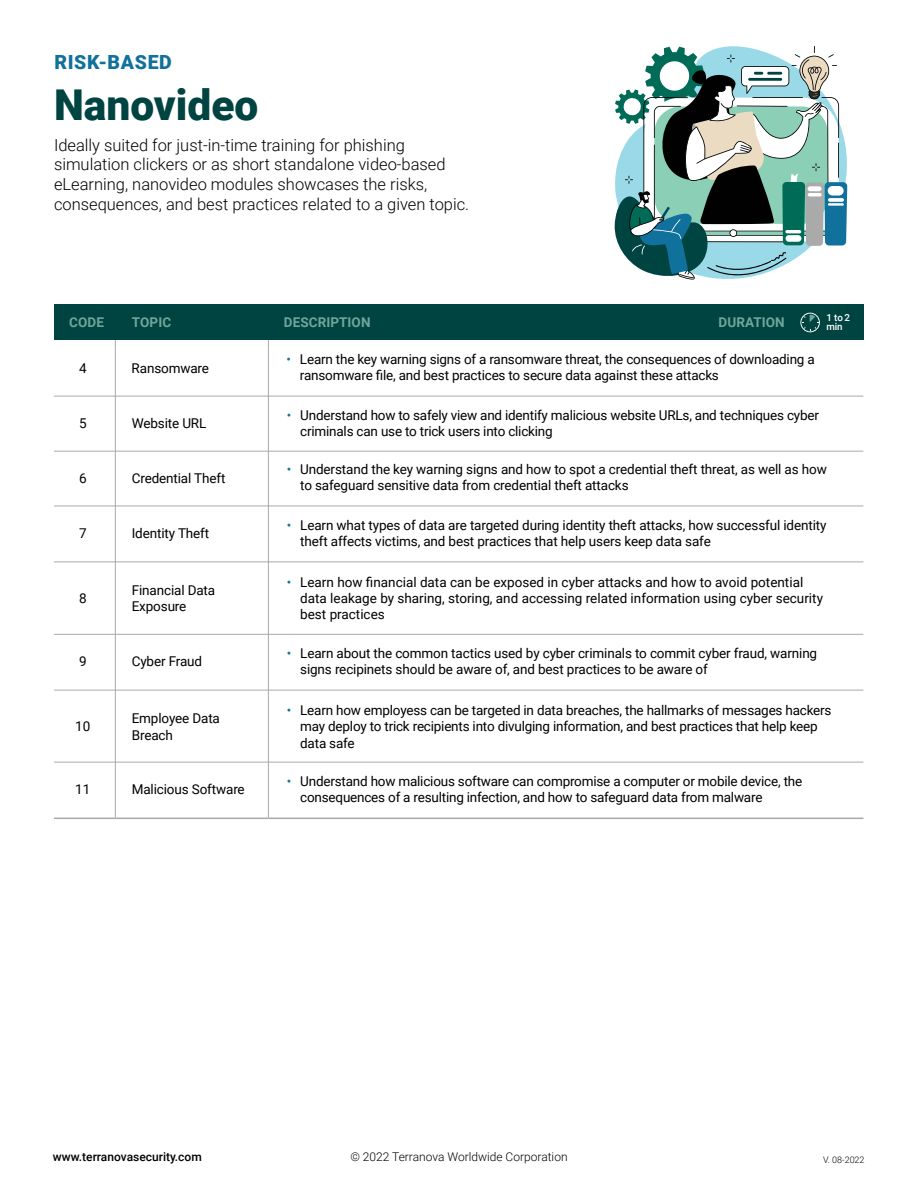
<style>
.page{position:relative;width:918px;height:1188px;background:#fff}
.page>*{position:absolute;margin:0;border:0;box-sizing:border-box;transform-origin:0 0}
.t1{font:900 42.45px "Roboto";color:#004442}
.t2{font:900 19.5px "Roboto";letter-spacing:.035em;color:#11719c}
.t3{font:300 16.5px/19.8px "Roboto";color:#000}
.t4{font:13.5px/16.2px "Roboto";letter-spacing:-.01em;color:#000}
.t5{font:700 13.5px "Roboto";letter-spacing:.005em;color:#70a59a}
.t6{font:300 12px "Roboto";color:#000}
.t7{font:500 12px "Roboto";color:#000}
.t8{font:500 9.75px/9px "Roboto";color:#fff}
.t9{font:300 9px "Roboto";color:#000}
.s1{color:#11719c}
</style>
<div class="page">
<hr style="left:115px;top:338px;width:1px;height:480px;background:#a9a9a9">
<hr style="left:268px;top:338px;width:1px;height:480px;background:#a9a9a9">
<hr style="left:54px;top:818px;width:809px;height:1px;background:#a9a9a9">
<hr style="left:54px;top:396px;width:809px;height:1px;background:#a9a9a9">
<hr style="left:54px;top:451px;width:809px;height:1px;background:#a9a9a9">
<hr style="left:54px;top:506px;width:809px;height:1px;background:#a9a9a9">
<hr style="left:54px;top:562px;width:809px;height:1px;background:#a9a9a9">
<hr style="left:54px;top:634px;width:809px;height:1px;background:#a9a9a9">
<hr style="left:54px;top:690px;width:809px;height:1px;background:#a9a9a9">
<hr style="left:54px;top:762px;width:809px;height:1px;background:#a9a9a9">
<div style="left:54px;top:304px;width:810px;height:36px;background:#004442"></div>
<svg style="left:800px;top:313px;width:20px;height:19px"></svg>
<svg style="left:614px;top:46px;width:233px;height:234px"></svg>
<h2 class="t2" style="left:54px;top:48px;width:119px">RISK-BASED</h2>
<h1 class="t1" style="left:54px;top:75px;width:206px">Nanovideo</h1>
<p class="t3" style="left:54px;top:134px;width:417px">Ideally suited for just-in-time training for phishing simulation clickers or as short standalone video-based eLearning, nanovideo modules showcases the risks, consequences, and best practices related to a given topic.</p>
<p class="t5" style="left:719px;top:313px;width:68px">DURATION</p>
<p class="t8" style="left:826px;top:313px;width:25px">1 to 2 min</p>
<p class="t5" style="left:69px;top:312px;width:36px">CODE</p>
<p class="t5" style="left:132px;top:312px;width:41px">TOPIC</p>
<p class="t5" style="left:284px;top:312px;width:88px">DESCRIPTION</p>
<p class="t4" style="left:79px;top:360px;width:9px">4</p>
<p class="t4" style="left:132px;top:360px;width:79px">Ransomware</p>
<p class="t4" style="left:300px;top:350px;width:516px;text-indent:-14px"><span class="s1">•</span> Learn the key warning signs of a ransomware threat, the consequences of downloading a ransomware file, and best practices to secure data against these attacks</p>
<p class="t4" style="left:79px;top:414px;width:9px">5</p>
<p class="t4" style="left:132px;top:414px;width:76px">Website URL</p>
<p class="t4" style="left:300px;top:406px;width:520px;text-indent:-14px"><span class="s1">•</span> Understand how to safely view and identify malicious website URLs, and techniques cyber criminals can use to trick users into clicking</p>
<p class="t4" style="left:79px;top:470px;width:9px">6</p>
<p class="t4" style="left:132px;top:470px;width:95px">Credential Theft</p>
<p class="t4" style="left:300px;top:461px;width:528px;text-indent:-14px"><span class="s1">•</span> Understand the key warning signs and how to spot a credential theft threat, as well as how to safeguard sensitive data from credential theft attacks</p>
<p class="t4" style="left:79px;top:525px;width:9px">7</p>
<p class="t4" style="left:132px;top:525px;width:79px">Identity Theft</p>
<p class="t4" style="left:300px;top:516px;width:528px;text-indent:-14px"><span class="s1">•</span> Learn what types of data are targeted during identity theft attacks, how successful identity theft affects victims, and best practices that help users keep data safe</p>
<p class="t4" style="left:79px;top:590px;width:9px">8</p>
<p class="t4" style="left:132px;top:581px;width:85px">Financial Data<br>Exposure</p>
<p class="t4" style="left:300px;top:573px;width:524px;text-indent:-13px"><span class="s1">•</span> Learn how financial data can be exposed in cyber attacks and how to avoid potential data leakage by sharing, storing, and accessing related information using cyber security best practices</p>
<p class="t4" style="left:79px;top:653px;width:9px">9</p>
<p class="t4" style="left:132px;top:653px;width:72px">Cyber Fraud</p>
<p class="t4" style="left:300px;top:644px;width:518px;text-indent:-14px"><span class="s1">•</span> Learn about the common tactics used by cyber criminals to commit cyber fraud, warning signs recipinets should be aware of, and best practices to be aware of</p>
<p class="t4" style="left:75px;top:718px;width:17px">10</p>
<p class="t4" style="left:132px;top:710px;width:90px">Employee Data<br>Breach</p>
<p class="t4" style="left:300px;top:702px;width:533px;text-indent:-14px"><span class="s1">•</span> Learn how employess can be targeted in data breaches, the hallmarks of messages hackers may deploy to trick recipients into divulging information, and best practices that help keep data safe</p>
<p class="t4" style="left:75px;top:781px;width:17px">11</p>
<p class="t4" style="left:132px;top:781px;width:115px">Malicious Software</p>
<p class="t4" style="left:300px;top:772px;width:504px;text-indent:-14px"><span class="s1">•</span> Understand how malicious software can compromise a computer or mobile device, the consequences of a resulting infection, and how to safeguard data from malware</p>
<p class="t7" style="left:53px;top:1149px;width:150px">www.terranovasecurity.com</p>
<p class="t6" style="left:350px;top:1149px;width:219px">© 2022 Terranova Worldwide Corporation</p>
<p class="t9" style="left:823px;top:1153px;width:43px">V. 08-2022</p>
</div>
